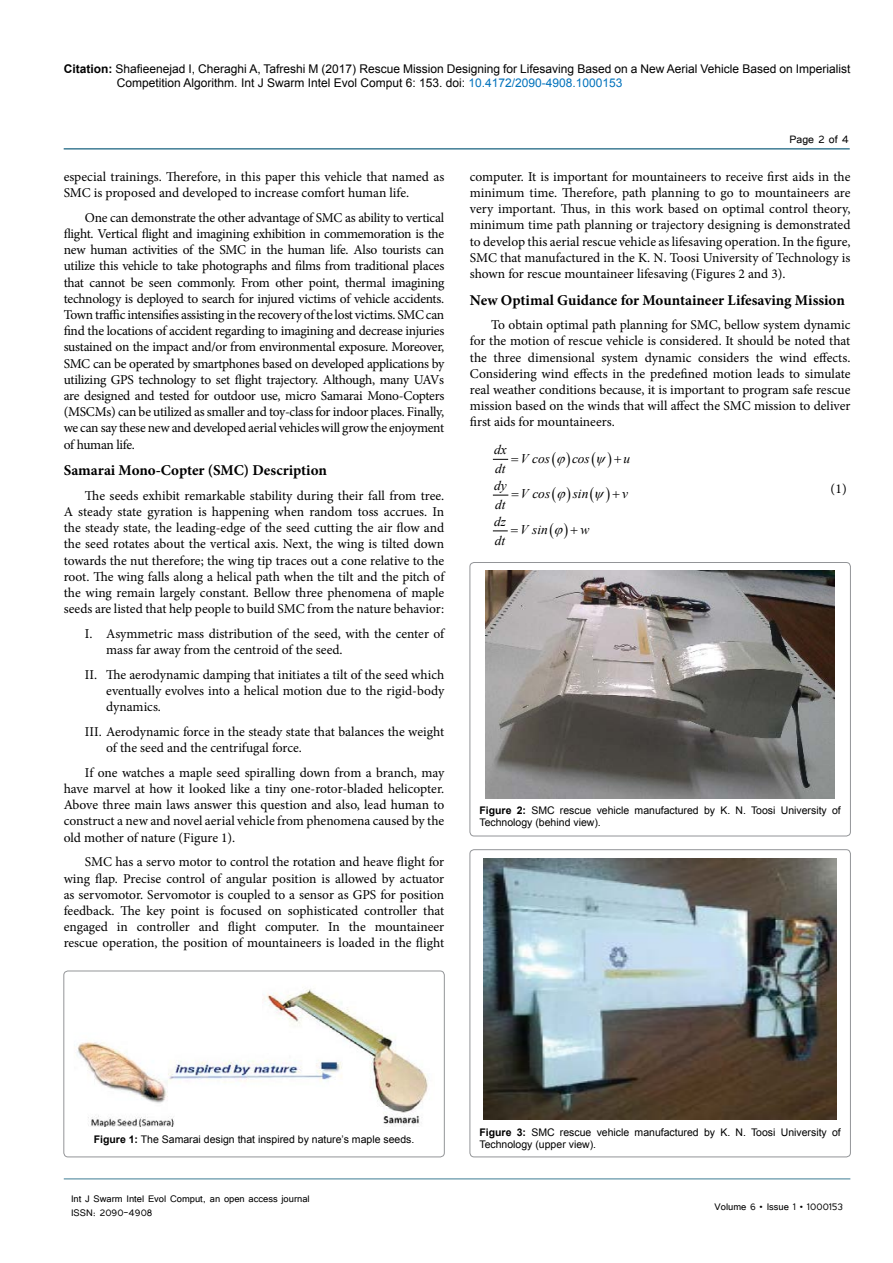
<style>
.page{position:relative;width:893px;height:1263px;background:#fff}
.page>*{position:absolute;margin:0;border:0;box-sizing:border-box;transform-origin:0 0}
.t1{font:700 15px "Minion Pro";color:#000}
.t2{font:13.5px/16.2px "Minion Pro";letter-spacing:-.005em;color:#000;text-align:justify}
.t3{font:13.5px "Tunga";color:#000}
.t4{font:italic 13.35px/17px "Times New Roman";color:#000}
.t5{font:12px/14.4px "Arial";color:#000}
.t6{font:12px/14.4px "Tunga";color:#000}
.t7{font:10.5px/11.6px "Arial";color:#000}
.s1{font-weight:700}
.s2{color:#0072bc}
</style>
<div class="page">
<hr style="left:64px;top:148px;width:786px;height:2px;background:#3e7c94">
<hr style="left:64px;top:1179px;width:786px;height:1px;background:#3e7c94">
<div style="left:64px;top:971px;width:380px;height:186px;border:1px solid #939598;border-radius:4px"></div>
<img style="left:74px;top:989px;width:354px;height:138px">
<div style="left:470px;top:562px;width:380px;height:274px;border:1px solid #939598;border-radius:4px"></div>
<img style="left:486px;top:570px;width:348px;height:228px">
<div style="left:470px;top:850px;width:380px;height:307px;border:1px solid #939598;border-radius:4px"></div>
<img style="left:484px;top:859px;width:353px;height:261px">
<svg style="left:493px;top:458px;width:16px;height:2px"></svg>
<svg style="left:493px;top:494px;width:16px;height:2px"></svg>
<svg style="left:493px;top:530px;width:15px;height:2px"></svg>
<p class="t5" style="left:117px;top:61px;width:735px;text-indent:-53px"><span class="s1">Citation:</span> Shafieenejad I, Cheraghi A, Tafreshi M (2017) Rescue Mission Designing for Lifesaving Based on a New Aerial Vehicle Based on Imperialist<br>Competition Algorithm. Int J Swarm Intel Evol Comput 6: 153. doi: <span class="s2">10.4172/2090-4908.1000153</span></p>
<p class="t2" style="left:64px;top:168px;width:382px">especial trainings. Therefore, in this paper this vehicle that named as<br>SMC is proposed and developed to increase comfort human life.</p>
<p class="t2" style="left:64px;top:209px;width:382px;text-indent:21px">One can demonstrate the other advantage of SMC as ability to vertical flight. Vertical flight and imagining exhibition in commemoration is the new human activities of the SMC in the human life. Also tourists can utilize this vehicle to take photographs and films from traditional places that cannot be seen commonly. From other point, thermal imagining technology is deployed to search for injured victims of vehicle accidents.<br>Town traffic intensifies assisting in the recovery of the lost victims. SMC can find the locations of accident regarding to imagining and decrease injuries sustained on the impact and/or from environmental exposure. Moreover, SMC can be operated by smartphones based on developed applications by utilizing GPS technology to set flight trajectory. Although, many UAVs are designed and tested for outdoor use, micro Samarai Mono-Copters (MSCMs) can be utilized as smaller and toy-class for indoor places. Finally, we can say these new and developed aerial vehicles will grow the enjoyment of human life.</p>
<p class="t1" style="left:64px;top:460px;width:265px">Samarai Mono-Copter (SMC) Description</p>
<p class="t2" style="left:64px;top:487px;width:382px;text-indent:21px">The seeds exhibit remarkable stability during their fall from tree.<br>A steady state gyration is happening when random toss accrues. In the steady state, the leading-edge of the seed cutting the air flow and the seed rotates about the vertical axis. Next, the wing is tilted down towards the nut therefore; the wing tip traces out a cone relative to the root. The wing falls along a helical path when the tilt and the pitch of the wing remain largely constant. Bellow three phenomena of maple seeds are listed that help people to build SMC from the nature behavior:</p>
<p class="t2" style="left:106px;top:625px;width:340px;text-indent:-21px">I. Asymmetric mass distribution of the seed, with the center of mass far away from the centroid of the seed.</p>
<p class="t2" style="left:106px;top:666px;width:340px;text-indent:-21px">II. The aerodynamic damping that initiates a tilt of the seed which eventually evolves into a helical motion due to the rigid-body dynamics.</p>
<p class="t2" style="left:106px;top:723px;width:339px;text-indent:-21px">III. Aerodynamic force in the steady state that balances the weight of the seed and the centrifugal force.</p>
<p class="t2" style="left:64px;top:764px;width:382px;text-indent:21px">If one watches a maple seed spiralling down from a branch, may have marvel at how it looked like a tiny one-rotor-bladed helicopter.<br>Above three main laws answer this question and also, lead human to construct a new and novel aerial vehicle from phenomena caused by the old mother of nature (Figure 1).</p>
<p class="t2" style="left:64px;top:854px;width:382px;text-indent:21px">SMC has a servo motor to control the rotation and heave flight for wing flap. Precise control of angular position is allowed by actuator as servomotor. Servomotor is coupled to a sensor as GPS for position feedback. The key point is focused on sophisticated controller that engaged in controller and flight computer. In the mountaineer rescue operation, the position of mountaineers is loaded in the flight</p>
<p class="t3" style="left:790px;top:131px;width:61px">Page 2 of 4</p>
<p class="t2" style="left:470px;top:168px;width:382px">computer. It is important for mountaineers to receive first aids in the minimum time. Therefore, path planning to go to mountaineers are very important. Thus, in this work based on optimal control theory, minimum time path planning or trajectory designing is demonstrated to develop this aerial rescue vehicle as lifesaving operation. In the figure, SMC that manufactured in the K. N. Toosi University of Technology is shown for rescue mountaineer lifesaving (Figures 2 and 3).</p>
<p class="t1" style="left:470px;top:289px;width:376px">New Optimal Guidance for Mountaineer Lifesaving Mission</p>
<p class="t2" style="left:470px;top:317px;width:382px;text-indent:21px">To obtain optimal path planning for SMC, bellow system dynamic for the motion of rescue vehicle is considered. It should be noted that the three dimensional system dynamic considers the wind effects.<br>Considering wind effects in the predefined motion leads to simulate real weather conditions because, it is important to program safe rescue mission based on the winds that will affect the SMC mission to deliver first aids for mountaineers.</p>
<p class="t4" style="left:494px;top:441px;width:14px">dx</p>
<p class="t4" style="left:520px;top:449px;width:31px">V cos</p>
<p class="t4" style="left:572px;top:449px;width:19px">cos</p>
<p class="t4" style="left:623px;top:449px;width:8px">u</p>
<p class="t4" style="left:494px;top:460px;width:14px">dt dy</p>
<p class="t4" style="left:521px;top:485px;width:31px">V cos</p>
<p class="t4" style="left:573px;top:485px;width:17px">sin</p>
<p class="t4" style="left:622px;top:485px;width:7px">v</p>
<p class="t4" style="left:494px;top:495px;width:13px">dt dz</p>
<p class="t4" style="left:520px;top:521px;width:29px">V sin</p>
<p class="t4" style="left:580px;top:521px;width:10px">w</p>
<p class="t4" style="left:495px;top:531px;width:12px">dt</p>
<p class="t2" style="left:831px;top:481px;width:18px">(1)</p>
<p class="t7" style="left:479px;top:805px;width:363px"><span class="s1">Figure 2:</span> SMC rescue vehicle manufactured by K. N. Toosi University of<br>Technology (behind view).</p>
<p class="t7" style="left:94px;top:1134px;width:322px"><span class="s1">Figure 1:</span> The Samarai design that inspired by nature’s maple seeds.</p>
<p class="t6" style="left:71px;top:1190px;width:240px">Int J Swarm Intel Evol Comput, an open access journal<br>ISSN: 2090-4908</p>
<p class="t7" style="left:479px;top:1127px;width:363px"><span class="s1">Figure 3:</span> SMC rescue vehicle manufactured by K. N. Toosi University of<br>Technology (upper view).</p>
<p class="t6" style="left:715px;top:1199px;width:130px">Volume 6 • Issue 1 • 1000153</p>
</div>
